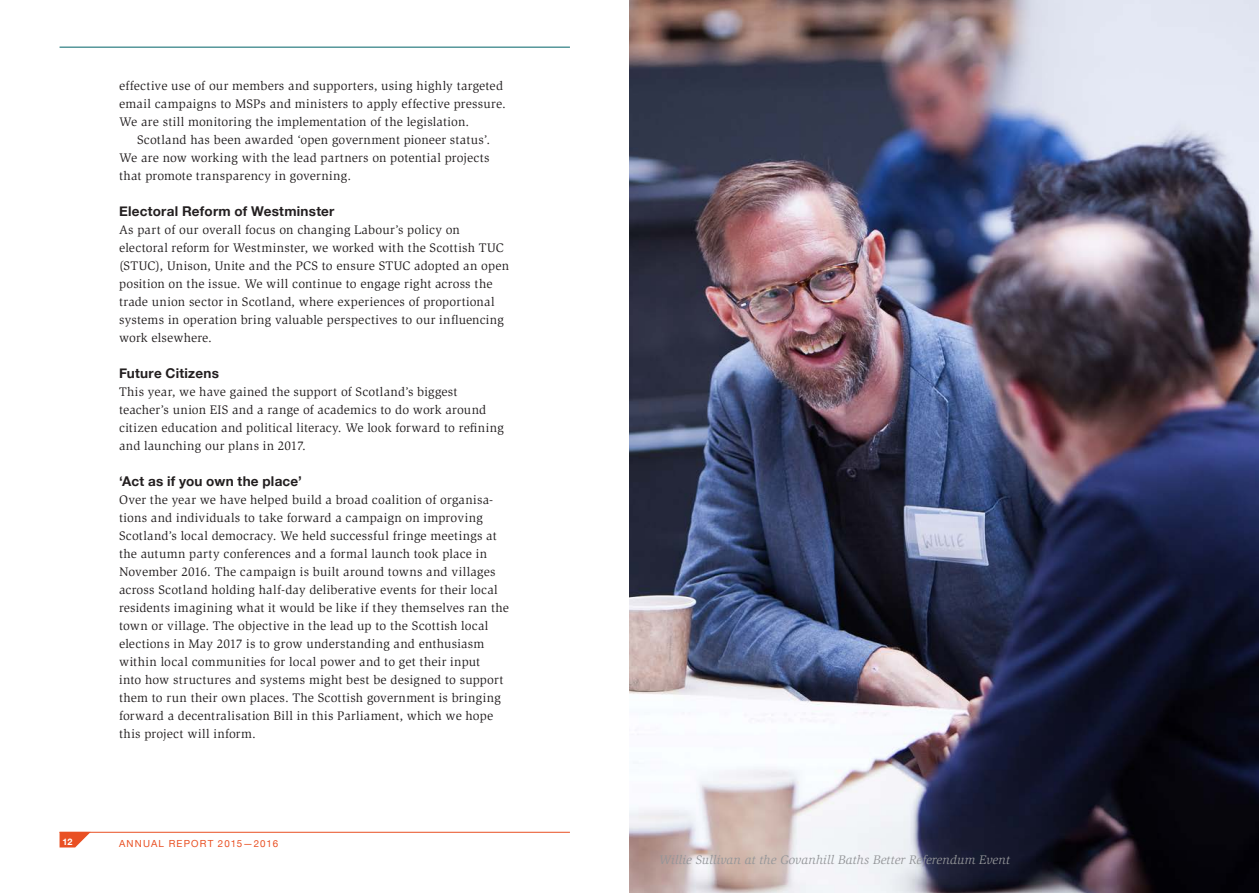
<style>
.page{position:relative;width:1259px;height:893px;background:#fff}
.page>*{position:absolute;margin:0;border:0;box-sizing:border-box;transform-origin:0 0}
._2_Heading{font:700 13.5px "Helvetica Neue";letter-spacing:.02em;color:#231f20}
.Full_out{font:12.75px/18px "Slimbach Std";letter-spacing:.015em;color:#231f20}
.Body_text{font:12.75px/18px "Slimbach Std";letter-spacing:.015em;color:#231f20;text-align:justify}
.Full_out-2{font:italic 12.75px "Slimbach Std";letter-spacing:.01em;color:#939598}
.t1{font:9.75px "Helvetica Neue";letter-spacing:.115em;color:#e95023}
.t2{font:700 9px "Helvetica Neue";color:#fff}
</style>
<div class="page">
<img style="left:629px;top:0;width:630px;height:893px">
<hr style="left:60px;top:47px;width:510px;height:1px;background:#006368">
<hr style="left:60px;top:832px;width:510px;height:1px;background:#e95023">
<svg style="left:60px;top:832px;width:31px;height:15px"></svg>
<p class="Full_out" style="left:119px;top:77px;width:388px">effective use of our members and supporters, using highly targeted email campaigns to MSPs and ministers to apply effective pressure.<br>We are still monitoring the implementation of the legislation.</p>
<p class="Body_text" style="left:119px;top:131px;width:373px;text-indent:18px">Scotland has been awarded ‘open government pioneer status’.<br>We are now working with the lead partners on potential projects that promote transparency in governing.</p>
<p class="_2_Heading" style="left:119px;top:201px;width:217px">Electoral Reform of Westminster</p>
<p class="Full_out" style="left:119px;top:221px;width:391px">As part of our overall focus on changing Labour’s policy on electoral reform for Westminster, we worked with the Scottish TUC (STUC), Unison, Unite and the PCS to ensure STUC adopted an open position on the issue. We will continue to engage right across the trade union sector in Scotland, where experiences of proportional systems in operation bring valuable perspectives to our influencing work elsewhere.</p>
<p class="_2_Heading" style="left:119px;top:363px;width:101px">Future Citizens</p>
<p class="Full_out" style="left:119px;top:383px;width:386px">This year, we have gained the support of Scotland’s biggest teacher’s union EIS and a range of academics to do work around citizen education and political literacy. We look forward to refining and launching our plans in 2017.</p>
<p class="_2_Heading" style="left:119px;top:471px;width:184px">‘Act as if you own the place’</p>
<p class="Full_out" style="left:119px;top:491px;width:391px">Over the year we have helped build a broad coalition of organisa&shy;tions and individuals to take forward a campaign on improving Scotland’s local democracy. We held successful fringe meetings at the autumn party conferences and a formal launch took place in November 2016. The campaign is built around towns and villages across Scotland holding half-day deliberative events for their local residents imagining what it would be like if they themselves ran the town or village. The objective in the lead up to the Scottish local elections in May 2017 is to grow understanding and enthusiasm within local communities for local power and to get their input<br>into how structures and systems might best be designed to support them to run their own places. The Scottish government is bringing forward a decentralisation Bill in this Parliament, which we hope this project will inform.</p>
<p class="t2" style="left:62px;top:835px;width:12px">12</p>
<p class="t1" style="left:119px;top:837px;width:160px">ANNUAL REPORT 2015—2016</p>
<p class="Full_out-2" style="left:659px;top:852px;width:352px">Willie Sullivan at the Govanhill Baths Better Referendum Event</p>
</div>
